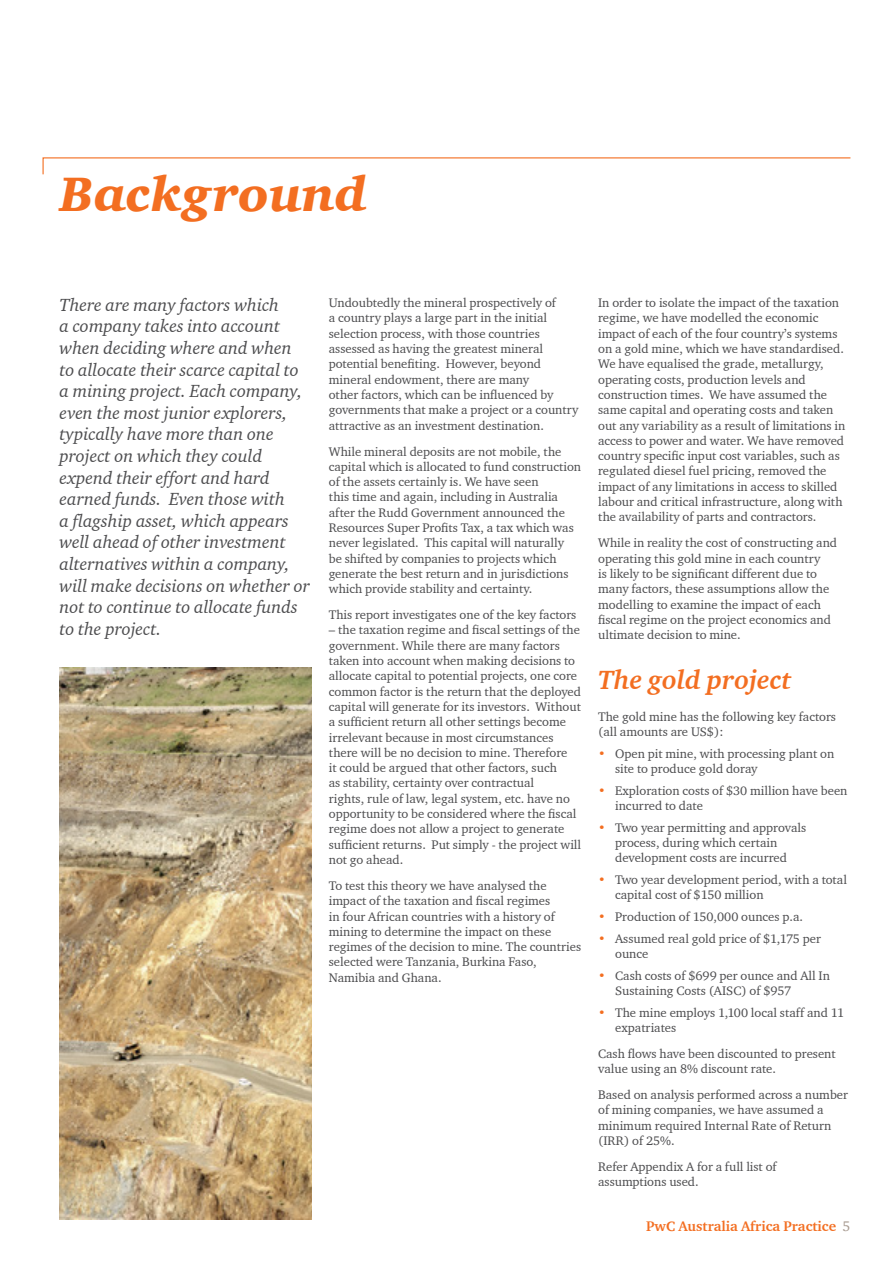
<style>
.page{position:relative;width:893px;height:1263px;background:#fff}
.page>*{position:absolute;margin:0;border:0;box-sizing:border-box;transform-origin:0 0}
.t1{font:49.5px "Charter ITC Blac Ital";color:#f36e21}
.t2{font:italic 700 27px "Charter ITC";color:#f36e21}
.t3{font:italic 18px/21.6px "Charter ITC";color:#4d4d4f}
.t4{font:700 14.25px "Charter ITC";color:#f36e21}
.t5{font:12.75px/15.3px "Charter ITC";color:#4d4d4f}
.s1{color:#f36e21}
.s2{font-weight:400;color:#a89b91}
</style>
<div class="page">
<svg style="left:42px;top:157px;width:809px;height:18px"></svg>
<img style="left:60px;top:668px;width:252px;height:551px">
<h1 class="t1" style="left:60px;top:163px;width:309px">Background</h1>
<p class="t3" style="left:60px;top:294px;width:252px">There are many factors which<br>a company takes into account when deciding where and when to allocate their scarce capital to a mining project. Each company, even the most junior explorers, typically have more than one project on which they could expend their effort and hard earned funds. Even those with<br>a flagship asset, which appears well ahead of other investment alternatives within a company, will make decisions on whether or not to continue to allocate funds to the project.</p>
<p class="t5" style="left:598px;top:295px;width:249px">In order to isolate the impact of the taxation regime, we have modelled the economic impact of each of the four country’s systems on a gold mine, which we have standardised.<br>We have equalised the grade, metallurgy, operating costs, production levels and construction times. We have assumed the same capital and operating costs and taken out any variability as a result of limitations in access to power and water. We have removed country specific input cost variables, such as regulated diesel fuel pricing, removed the impact of any limitations in access to skilled labour and critical infrastructure, along with the availability of parts and contractors.</p>
<p class="t5" style="left:329px;top:295px;width:251px">Undoubtedly the mineral prospectively of<br>a country plays a large part in the initial selection process, with those countries assessed as having the greatest mineral potential benefiting. However, beyond mineral endowment, there are many<br>other factors, which can be influenced by governments that make a project or a country attractive as an investment destination.</p>
<p class="t5" style="left:329px;top:443px;width:254px">While mineral deposits are not mobile, the capital which is allocated to fund construction of the assets certainly is. We have seen<br>this time and again, including in Australia after the Rudd Government announced the Resources Super Profits Tax, a tax which was never legislated. This capital will naturally<br>be shifted by companies to projects which generate the best return and in jurisdictions which provide stability and certainty.</p>
<p class="t5" style="left:329px;top:607px;width:249px">This report investigates one of the key factors</p>
<p class="t5" style="left:329px;top:622px;width:254px">– the taxation regime and fiscal settings of the government. While there are many factors taken into account when making decisions to allocate capital to potential projects, one core common factor is the return that the deployed capital will generate for its investors. Without a sufficient return all other settings become irrelevant because in most circumstances there will be no decision to mine. Therefore<br>it could be argued that other factors, such<br>as stability, certainty over contractual<br>rights, rule of law, legal system, etc. have no opportunity to be considered where the fiscal regime does not allow a project to generate sufficient returns. Put simply - the project will not go ahead.</p>
<p class="t5" style="left:329px;top:878px;width:254px">To test this theory we have analysed the impact of the taxation and fiscal regimes<br>in four African countries with a history of mining to determine the impact on these regimes of the decision to mine. The countries selected were Tanzania, Burkina Faso, Namibia and Ghana.</p>
<p class="t5" style="left:598px;top:535px;width:240px">While in reality the cost of constructing and operating this gold mine in each country<br>is likely to be significant different due to many factors, these assumptions allow the modelling to examine the impact of each fiscal regime on the project economics and ultimate decision to mine.</p>
<h2 class="t2" style="left:598px;top:663px;width:195px">The gold project</h2>
<p class="t5" style="left:598px;top:709px;width:239px">The gold mine has the following key factors (all amounts are US$):</p>
<p class="t5" style="left:615px;top:746px;width:221px;text-indent:-17px"><span class="s1">•</span> Open pit mine, with processing plant on site to produce gold doray</p>
<p class="t5" style="left:615px;top:783px;width:234px;text-indent:-17px"><span class="s1">•</span> Exploration costs of $30 million have been incurred to date</p>
<p class="t5" style="left:615px;top:819px;width:192px;text-indent:-17px"><span class="s1">•</span> Two year permitting and approvals process, during which certain development costs are incurred</p>
<p class="t5" style="left:615px;top:872px;width:233px;text-indent:-17px"><span class="s1">•</span> Two year development period, with a total capital cost of $150 million</p>
<p class="t5" style="left:598px;top:909px;width:206px"><span class="s1">•</span> Production of 150,000 ounces p.a.</p>
<p class="t5" style="left:615px;top:930px;width:207px;text-indent:-17px"><span class="s1">•</span> Assumed real gold price of $1,175 per ounce</p>
<p class="t5" style="left:615px;top:967px;width:216px;text-indent:-17px"><span class="s1">•</span> Cash costs of $699 per ounce and All In<br>Sustaining Costs (AISC) of $957</p>
<p class="t5" style="left:615px;top:1004px;width:231px;text-indent:-17px"><span class="s1">•</span> The mine employs 1,100 local staff and 11 expatriates</p>
<p class="t5" style="left:598px;top:1046px;width:239px">Cash flows have been discounted to present value using an 8% discount rate.</p>
<p class="t5" style="left:598px;top:1087px;width:251px">Based on analysis performed across a number of mining companies, we have assumed a minimum required Internal Rate of Return (IRR) of 25%.</p>
<p class="t5" style="left:598px;top:1159px;width:180px">Refer Appendix A for a full list of assumptions used.</p>
<p class="t4" style="left:646px;top:1217px;width:206px">PwC Australia Africa Practice <span class="s2">5</span></p>
</div>
